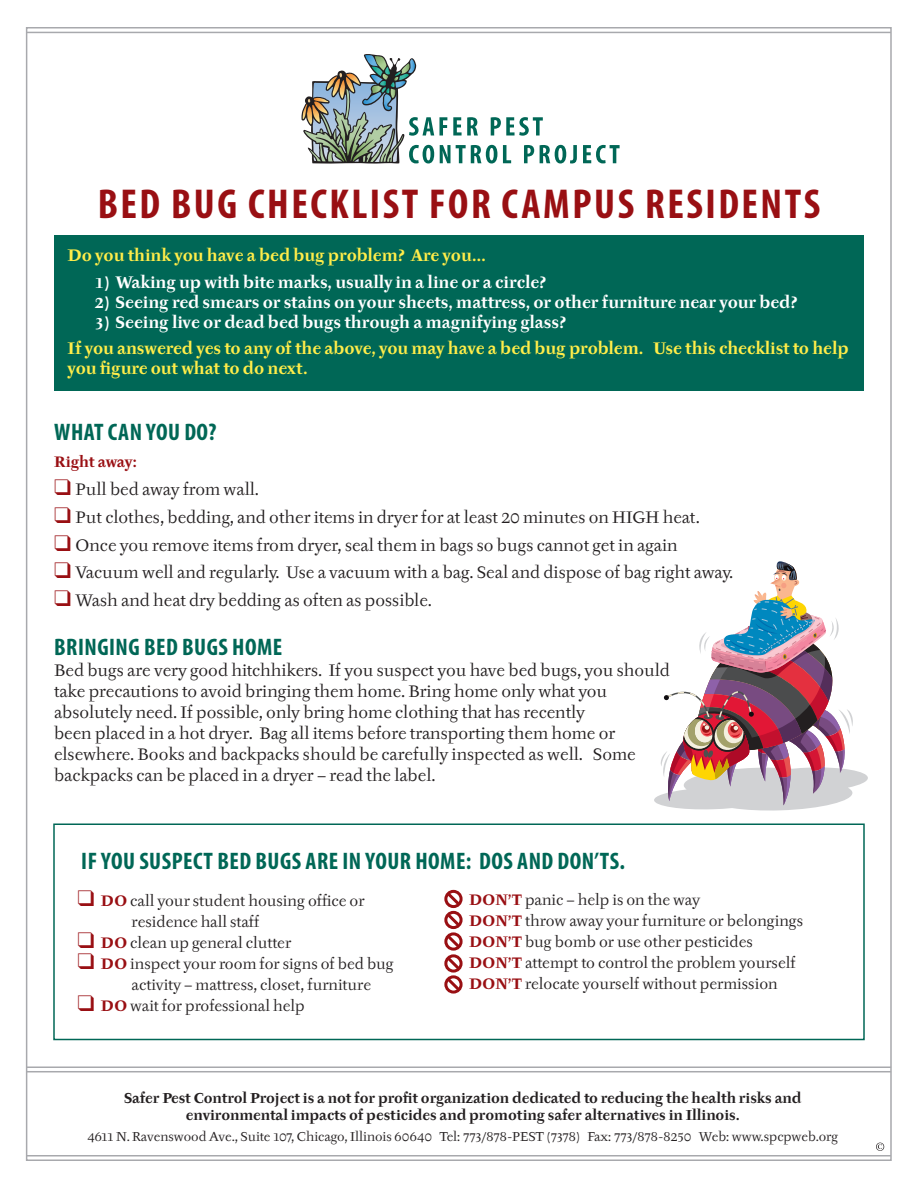
<style>
.page{position:relative;width:918px;height:1188px;background:#fff}
.page>*{position:absolute;margin:0;border:0;box-sizing:border-box;transform-origin:0 0}
.t1{font:700 condensed 42px "Myriad Pro";letter-spacing:.06em;color:#990f13}
.t2{font:700 condensed 24px "Myriad Pro";letter-spacing:.02em;color:#006756}
.t3{font:16.5px/21px "Tyfa ITC";color:#231f20}
.t4{font:700 16.5px "Tyfa ITC";color:#fff}
.t5{font:700 16.5px/19.8px "Tyfa ITC";color:#ffed49}
.t6{font:15px/21px "Tyfa ITC";color:#231f20}
.t7{font:700 15px "Tyfa ITC";letter-spacing:-.02em;color:#990f13}
.t8{font:700 14.25px "Tyfa ITC";color:#231f20}
.t9{font:12.75px "Tyfa ITC";color:#231f20}
.s1{color:#990f13}
.s2{font-weight:700;color:#990f13}
</style>
<div class="page">
<hr style="left:27px;top:1155px;width:864px;height:1px;background:#a8a9ad">
<hr style="left:27px;top:32px;width:864px;height:1px;background:#a8a9ad">
<div style="left:54px;top:235px;width:810px;height:155px;background:#006756"></div>
<svg style="left:301px;top:54px;width:276px;height:110px"></svg>
<svg style="left:583px;top:145px;width:37px;height:18px"></svg>
<div style="left:53px;top:824px;width:812px;height:216px;border:2px solid #006756"></div>
<svg style="left:444px;top:889px;width:19px;height:105px"></svg>
<svg style="left:654px;top:561px;width:214px;height:250px"></svg>
<hr style="left:27px;top:1066px;width:864px;height:2px;background:#a8a9ad">
<hr style="left:27px;top:1071px;width:864px;height:1px;background:#a8a9ad">
<svg style="left:876px;top:1143px;width:8px;height:8px"></svg>
<p class="t1" style="left:98px;top:177px;width:724px">BED BUG CHECKLIST FOR CAMPUS RESIDENTS</p>
<p class="t5" style="left:68px;top:246px;width:420px">Do you think you have a bed bug problem? Are you…</p>
<p class="t4" style="left:94px;top:273px;width:454px">1) Waking up with bite marks, usually in a line or a circle?</p>
<p class="t4" style="left:94px;top:292px;width:705px">2) Seeing red smears or stains on your sheets, mattress, or other furniture near your bed?</p>
<p class="t4" style="left:94px;top:312px;width:473px">3) Seeing live or dead bed bugs through a magnifying glass?</p>
<p class="t5" style="left:68px;top:339px;width:783px">If you answered yes to any of the above, you may have a bed bug problem. Use this checklist to help you figure out what to do next.</p>
<p class="t2" style="left:54px;top:417px;width:164px">WHAT CAN YOU DO?</p>
<p class="t7" style="left:54px;top:453px;width:85px">Right away:</p>
<p class="t3" style="left:54px;top:479px;width:206px"><span class="s1">❑</span> Pull bed away from wall.</p>
<p class="t3" style="left:54px;top:507px;width:647px"><span class="s1">❑</span> Put clothes, bedding, and other items in dryer for at least 20 minutes on HIGH heat.</p>
<p class="t3" style="left:54px;top:535px;width:625px"><span class="s1">❑</span> Once you remove items from dryer, seal them in bags so bugs cannot get in again</p>
<p class="t3" style="left:54px;top:562px;width:681px"><span class="s1">❑</span> Vacuum well and regularly. Use a vacuum with a bag. Seal and dispose of bag right away.</p>
<p class="t3" style="left:54px;top:590px;width:379px"><span class="s1">❑</span> Wash and heat dry bedding as often as possible.</p>
<p class="t2" style="left:54px;top:632px;width:230px">BRINGING BED BUGS HOME</p>
<p class="t3" style="left:54px;top:660px;width:617px">Bed bugs are very good hitchhikers. If you suspect you have bed bugs, you should take precautions to avoid bringing them home. Bring home only what you absolutely need. If possible, only bring home clothing that has recently<br>been placed in a hot dryer. Bag all items before transporting them home or elsewhere. Books and backpacks should be carefully inspected as well. Some backpacks can be placed in a dryer – read the label.</p>
<p class="t2" style="left:81px;top:846px;width:545px">IF YOU SUSPECT BED BUGS ARE IN YOUR HOME: DOS AND DON’TS.</p>
<p class="t6" style="left:132px;top:891px;width:234px;text-indent:-54px"><span class="s1">❑</span> <span class="s2">DO</span> call your student housing office or residence hall staff</p>
<p class="t6" style="left:78px;top:933px;width:215px"><span class="s1">❑</span> <span class="s2">DO</span> clean up general clutter</p>
<p class="t6" style="left:132px;top:954px;width:264px;text-indent:-54px"><span class="s1">❑</span> <span class="s2">DO</span> inspect your room for signs of bed bug activity – mattress, closet, furniture</p>
<p class="t6" style="left:78px;top:996px;width:229px"><span class="s1">❑</span> <span class="s2">DO</span> wait for professional help</p>
<p class="t6" style="left:469px;top:890px;width:233px"><span class="s2">DON’T</span> panic – help is on the way</p>
<p class="t6" style="left:469px;top:911px;width:336px"><span class="s2">DON’T</span> throw away your furniture or belongings</p>
<p class="t6" style="left:469px;top:932px;width:285px"><span class="s2">DON’T</span> bug bomb or use other pesticides</p>
<p class="t6" style="left:469px;top:953px;width:328px"><span class="s2">DON’T</span> attempt to control the problem yourself</p>
<p class="t6" style="left:469px;top:974px;width:310px"><span class="s2">DON’T</span> relocate yourself without permission</p>
<p class="t8" style="left:124px;top:1090px;width:679px">Safer Pest Control Project is a not for profit organization dedicated to reducing the health risks and</p>
<p class="t8" style="left:186px;top:1107px;width:555px">environmental impacts of pesticides and promoting safer alternatives in Illinois.</p>
<p class="t9" style="left:87px;top:1130px;width:752px">4611 N. Ravenswood Ave., Suite 107, Chicago, Illinois 60640 Tel: 773/878-PEST (7378) Fax: 773/878-8250 Web: www.spcpweb.org</p>
</div>
